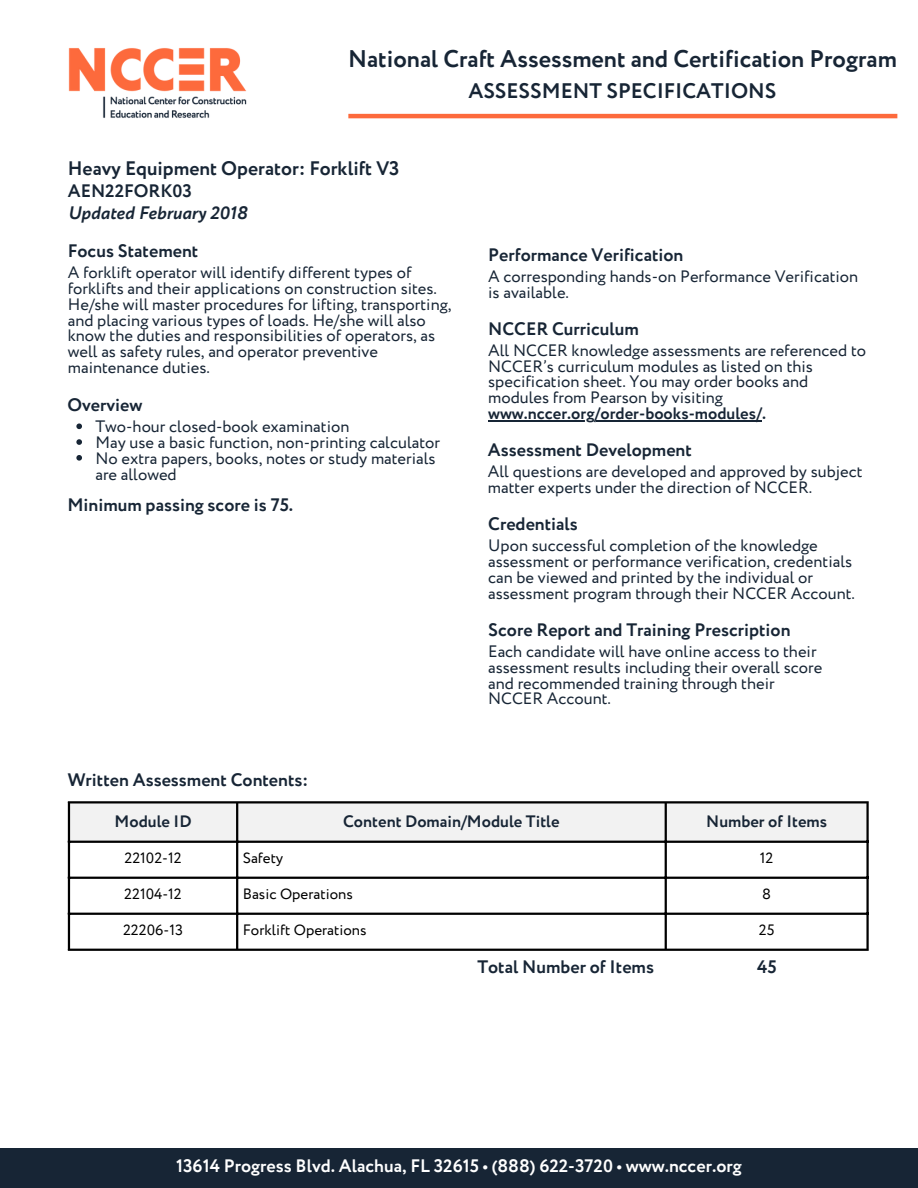
<style>
.page{position:relative;width:918px;height:1188px;background:#fff}
.page>*{position:absolute;margin:0;border:0;box-sizing:border-box;transform-origin:0 0}
.t1{font:700 24px "Circe";color:#172535}
.t2{font:700 21px "Circe";color:#172535}
.t3{font:700 19.5px "Circe";color:#172535}
.t4{font:700 18px "Circe";color:#172535}
.t5{font:700 18px "Circe";color:#fff}
.t6{font:italic 700 18px "Circe";color:#172535}
.t7{font:16.5px/15.8px "Circe";color:#172535}
.t8{font:700 16.5px "Circe";color:#172535}
.t9{font:15px "Circe";color:#000}
.s1{font-weight:700}
</style>
<div class="page">
<div style="left:0;top:1148px;width:918px;height:40px;background:#172535"></div>
<img style="left:68px;top:48px;width:179px;height:70px">
<hr style="left:348px;top:114px;width:549px;height:4px;background:#fd6a3c">
<div style="left:70px;top:803px;width:796px;height:38px;background:#f2f2f2"></div>
<hr style="left:68px;top:803px;width:2px;height:146px;background:#000">
<hr style="left:236px;top:803px;width:2px;height:146px;background:#000">
<hr style="left:665px;top:803px;width:2px;height:146px;background:#000">
<hr style="left:866px;top:803px;width:3px;height:146px;background:#000">
<hr style="left:68px;top:801px;width:801px;height:2px;background:#000">
<hr style="left:68px;top:841px;width:801px;height:2px;background:#000">
<hr style="left:68px;top:877px;width:801px;height:2px;background:#000">
<hr style="left:68px;top:913px;width:801px;height:2px;background:#000">
<hr style="left:68px;top:949px;width:801px;height:2px;background:#000">
<svg style="left:76px;top:423px;width:6px;height:6px"></svg>
<svg style="left:76px;top:439px;width:6px;height:6px"></svg>
<svg style="left:76px;top:455px;width:6px;height:6px"></svg>
<hr style="left:488px;top:420px;width:274px;height:1px;background:#172535">
<p class="t1" style="left:348px;top:43px;width:550px">National Craft Assessment and Certification Program</p>
<p class="t2" style="left:468px;top:76px;width:310px">ASSESSMENT SPECIFICATIONS</p>
<p class="t3" style="left:68px;top:155px;width:333px">Heavy Equipment Operator: Forklift V3</p>
<p class="t4" style="left:68px;top:178px;width:126px">AEN22FORK03</p>
<p class="t6" style="left:68px;top:201px;width:181px">Updated February 2018</p>
<p class="t4" style="left:68px;top:239px;width:132px">Focus Statement</p>
<p class="t7" style="left:68px;top:266px;width:385px">A forklift operator will identify different types of forklifts and their applications on construction sites.<br>He/she will master procedures for lifting, transporting, and placing various types of loads. He/she will also know the duties and responsibilities of operators, as well as safety rules, and operator preventive maintenance duties.</p>
<p class="t4" style="left:67px;top:393px;width:76px">Overview</p>
<p class="t7" style="left:95px;top:420px;width:256px">Two-hour closed-book examination</p>
<p class="t7" style="left:95px;top:436px;width:346px">May use a basic function, non-printing calculator</p>
<p class="t7" style="left:95px;top:451px;width:342px">No extra papers, books, notes or study materials are allowed</p>
<p class="t4" style="left:67px;top:493px;width:227px">Minimum passing score is 75.</p>
<p class="t4" style="left:68px;top:768px;width:242px">Written Assessment Contents:</p>
<p class="t4" style="left:488px;top:243px;width:197px">Performance Verification</p>
<p class="t7" style="left:488px;top:270px;width:372px">A corresponding hands-on Performance Verification is available.</p>
<p class="t4" style="left:488px;top:316px;width:152px">NCCER Curriculum</p>
<p class="t7" style="left:488px;top:343px;width:379px">All NCCER knowledge assessments are referenced to NCCER’s curriculum modules as listed on this specification sheet. You may order books and modules from Pearson by visiting <span class="s1">www.nccer.org/order-books-modules/.</span></p>
<p class="t4" style="left:488px;top:438px;width:206px">Assessment Development</p>
<p class="t7" style="left:488px;top:465px;width:376px">All questions are developed and approved by subject matter experts under the direction of NCCER.</p>
<p class="t4" style="left:488px;top:512px;width:91px">Credentials</p>
<p class="t7" style="left:488px;top:539px;width:368px">Upon successful completion of the knowledge assessment or performance verification, credentials can be viewed and printed by the individual or assessment program through their NCCER Account.</p>
<p class="t4" style="left:488px;top:617px;width:304px">Score Report and Training Prescription</p>
<p class="t7" style="left:488px;top:644px;width:336px">Each candidate will have online access to their assessment results including their overall score and recommended training through their NCCER Account.</p>
<p class="t8" style="left:115px;top:810px;width:78px">Module ID</p>
<p class="t8" style="left:343px;top:810px;width:218px">Content Domain/Module Title</p>
<p class="t8" style="left:706px;top:810px;width:122px">Number of Items</p>
<p class="t9" style="left:124px;top:848px;width:59px">22102-12</p>
<p class="t9" style="left:243px;top:848px;width:42px">Safety</p>
<p class="t9" style="left:760px;top:848px;width:15px">12</p>
<p class="t9" style="left:124px;top:884px;width:59px">22104-12</p>
<p class="t9" style="left:243px;top:884px;width:112px">Basic Operations</p>
<p class="t9" style="left:762px;top:884px;width:10px">8</p>
<p class="t9" style="left:123px;top:920px;width:61px">22206-13</p>
<p class="t9" style="left:243px;top:920px;width:125px">Forklift Operations</p>
<p class="t9" style="left:759px;top:920px;width:17px">25</p>
<p class="t4" style="left:477px;top:954px;width:178px">Total Number of Items</p>
<p class="t4" style="left:757px;top:954px;width:21px">45</p>
<p class="t5" style="left:176px;top:1154px;width:567px">13614 Progress Blvd. Alachua, FL 32615 • (888) 622-3720 • www.nccer.org</p>
</div>
